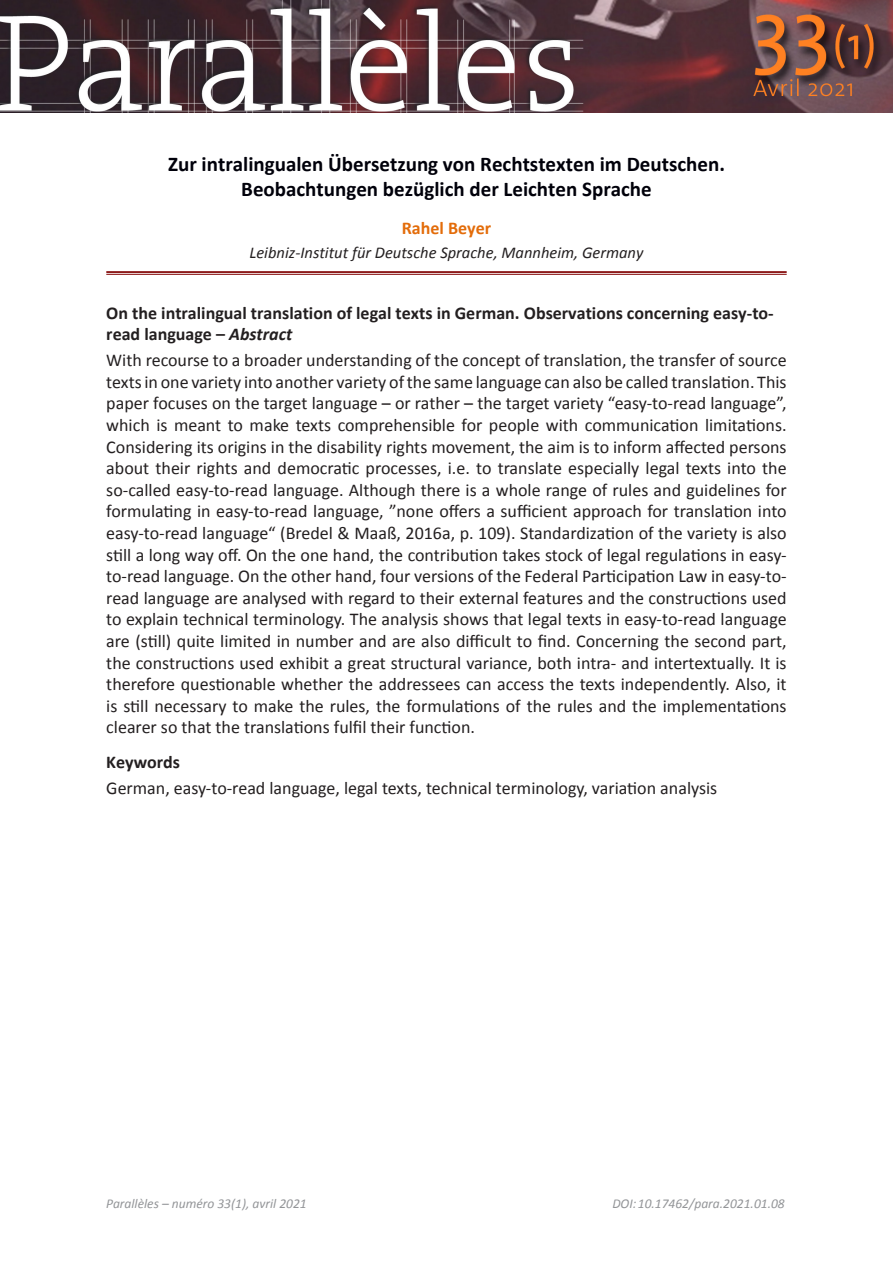
<style>
.page{position:relative;width:893px;height:1263px;background:#fff}
.page>*{position:absolute;margin:0;border:0;box-sizing:border-box;transform-origin:0 0}
.P_ArticlesTitle{font:700 21px/25.2px "Calibri";color:#00000a;text-align:center}
.P_Texte{font:18px/21.6px "Calibri";color:#231f20;text-align:justify}
.P_Abstract-Keywords{font:700 18px/21.6px "Calibri";color:#231f20}
.P_Auteurs{font:700 18px "Calibri";color:#e36c0a}
.P_Université-italiqu{font:italic 16.5px "Calibri";color:#231f20}
.En-tête{font:italic 13.5px "Calibri";color:#939598}
.s1{font-style:italic}
</style>
<div class="page">
<img style="left:0;top:0;width:893px;height:113px">
<hr style="left:106px;top:271px;width:681px;height:2px;background:#800000">
<hr style="left:106px;top:274px;width:681px;height:1px;background:#800000">
<p class="P_ArticlesTitle" style="left:168px;top:151px;width:558px">Zur intralingualen Übersetzung von Rechtstexten im Deutschen.<br>Beobachtungen bezüglich der Leichten Sprache</p>
<p class="P_Auteurs" style="left:402px;top:217px;width:91px">Rahel Beyer</p>
<p class="P_Université-italiqu" style="left:249px;top:242px;width:395px">Leibniz-Institut für Deutsche Sprache, Mannheim, Germany</p>
<p class="P_Abstract-Keywords" style="left:106px;top:302px;width:669px">On the intralingual translation of legal texts in German. Observations concerning easy-to&shy;read language – <span class="s1">Abstract</span></p>
<p class="P_Texte" style="left:106px;top:349px;width:682px">With recourse to a broader understanding of the concept of translation, the transfer of source texts in one variety into another variety of the same language can also be called translation. This paper focuses on the target language – or rather – the target variety “easy-to-read language”, which is meant to make texts comprehensible for people with communication limitations.<br>Considering its origins in the disability rights movement, the aim is to inform affected persons about their rights and democratic processes, i.e. to translate especially legal texts into the so-called easy-to-read language. Although there is a whole range of rules and guidelines for formulating in easy-to-read language, ”none offers a sufficient approach for translation into easy-to-read language“ (Bredel &amp; Maaß, 2016a, p. 109). Standardization of the variety is also still a long way off. On the one hand, the contribution takes stock of legal regulations in easy&shy;to-read language. On the other hand, four versions of the Federal Participation Law in easy-to&shy;read language are analysed with regard to their external features and the constructions used to explain technical terminology. The analysis shows that legal texts in easy-to-read language are (still) quite limited in number and are also difficult to find. Concerning the second part, the constructions used exhibit a great structural variance, both intra- and intertextually. It is therefore questionable whether the addressees can access the texts independently. Also, it is still necessary to make the rules, the formulations of the rules and the implementations clearer so that the translations fulfil their function.</p>
<p class="P_Abstract-Keywords" style="left:106px;top:751px;width:75px">Keywords</p>
<p class="P_Texte" style="left:106px;top:777px;width:612px">German, easy-to-read language, legal texts, technical terminology, variation analysis</p>
<p class="En-tête" style="left:106px;top:1194px;width:202px">Parallèles – numéro 33(1), avril 2021</p>
<p class="En-tête" style="left:612px;top:1194px;width:174px">DOI:10.17462/para.2021.01.08</p>
</div>
